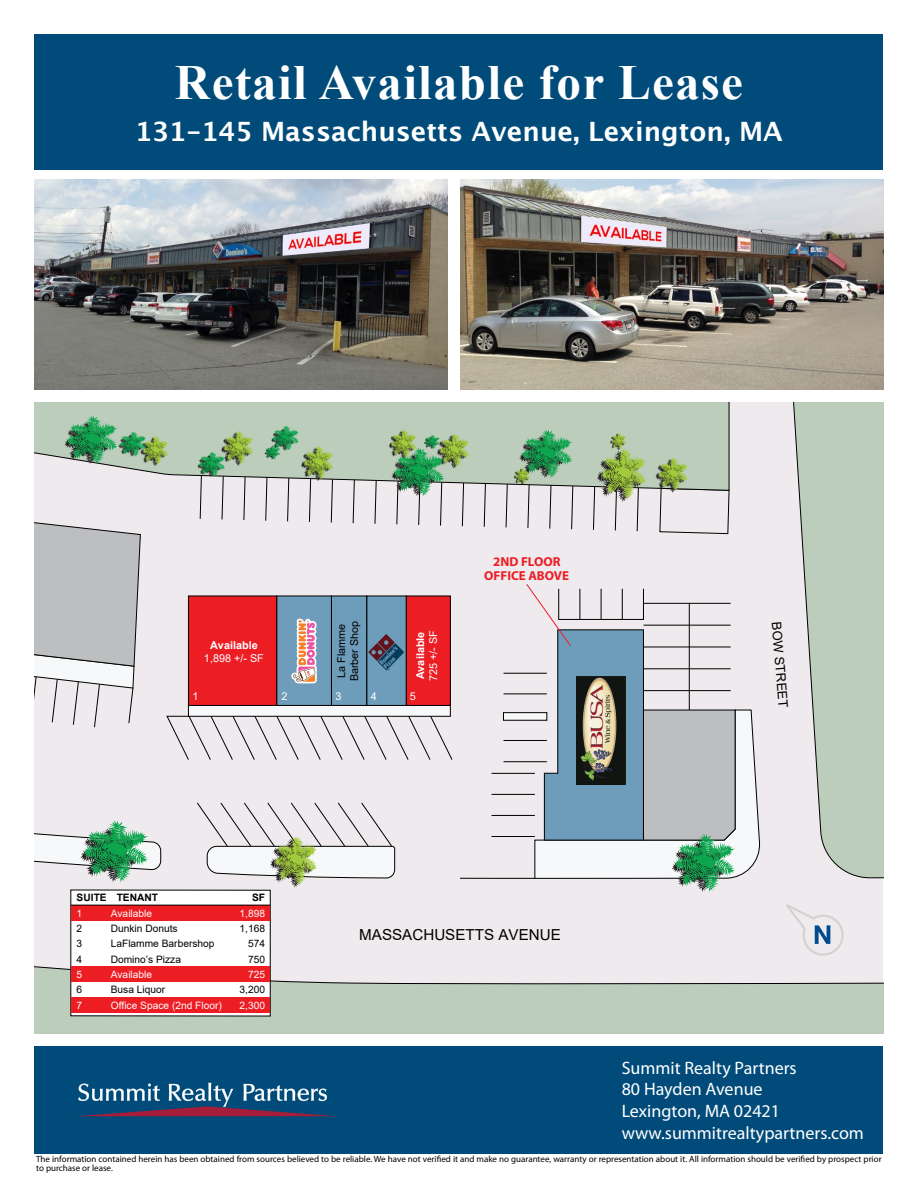
<style>
.page{position:relative;width:918px;height:1188px;background:#fff}
.page>*{position:absolute;margin:0;border:0;box-sizing:border-box;transform-origin:0 0}
.t1{font:700 49.2px "Times New Roman";letter-spacing:.025em;color:#fff}
.t2{font:700 26.55px "Lucida Grande";color:#fff}
.t3{font:18px/21.6px "Myriad Pro";color:#fff}
.t4{font:15.15px "Arial";color:#000}
.t5{font:700 13.05px/13.5px "Myriad Pro";color:#ed1d24;text-align:center}
.t6{font:13.05px "Arial";color:#000}
.t7{font:10.8px "Arial";color:#fff}
.t8{font:10.8px/13px "Arial";color:#000;text-align:center}
.t9{font:700 10.8px "Arial";color:#fff}
.t10{font:10.2px "Arial";color:#000}
.t11{font:10.2px "Arial";color:#fff}
.t12{font:700 10.2px "Arial";color:#000}
.t13{font:9px/9px "Myriad Pro";color:#000}
</style>
<div class="page">
<div style="left:35px;top:35px;width:848px;height:135px;background:#004b7a"></div>
<div style="left:35px;top:1046px;width:848px;height:107px;background:#004b7a"></div>
<svg style="left:78px;top:1083px;width:255px;height:33px"></svg>
<img style="left:35px;top:180px;width:413px;height:209px">
<div style="left:35px;top:402px;width:848px;height:632px;background:#eeeaed"></div>
<svg style="left:166px;top:716px;width:287px;height:44px"></svg>
<svg style="left:506px;top:491px;width:2px;height:37px"></svg>
<svg style="left:484px;top:491px;width:2px;height:36px"></svg>
<svg style="left:374px;top:491px;width:3px;height:33px"></svg>
<svg style="left:353px;top:491px;width:2px;height:33px"></svg>
<svg style="left:35px;top:966px;width:848px;height:68px"></svg>
<svg style="left:793px;top:402px;width:90px;height:476px"></svg>
<svg style="left:35px;top:402px;width:695px;height:89px;background:#c1cfc1"></svg>
<div style="left:188px;top:705px;width:262px;height:11px;background:#f7f8f9"></div>
<div style="left:188px;top:705px;width:263px;height:12px;border:1px solid #000"></div>
<div style="left:277px;top:596px;width:54px;height:109px;background:#6e9dbb"></div>
<div style="left:331px;top:596px;width:36px;height:109px;background:#6e9dbb"></div>
<div style="left:331px;top:596px;width:36px;height:110px;border:1px solid #000"></div>
<div style="left:188px;top:596px;width:89px;height:109px;background:#ed1d24"></div>
<div style="left:188px;top:596px;width:89px;height:110px;border:1px solid #000"></div>
<div style="left:367px;top:596px;width:39px;height:109px;background:#6e9dbb"></div>
<div style="left:406px;top:596px;width:44px;height:109px;background:#ed1d24"></div>
<div style="left:406px;top:596px;width:45px;height:110px;border:1px solid #000"></div>
<svg style="left:35px;top:522px;width:106px;height:206px"></svg>
<svg style="left:786px;top:904px;width:58px;height:52px"></svg>
<svg style="left:197px;top:802px;width:198px;height:86px"></svg>
<svg style="left:655px;top:457px;width:75px;height:77px"></svg>
<svg style="left:593px;top:433px;width:53px;height:99px"></svg>
<svg style="left:197px;top:431px;width:56px;height:90px"></svg>
<svg style="left:264px;top:425px;width:69px;height:98px"></svg>
<img style="left:389px;top:429px;width:80px;height:98px">
<svg style="left:64px;top:416px;width:104px;height:50px;background:#80b08a"></svg>
<svg style="left:35px;top:820px;width:126px;height:62px"></svg>
<svg style="left:460px;top:584px;width:301px;height:308px"></svg>
<svg style="left:514px;top:430px;width:59px;height:100px"></svg>
<div style="left:71px;top:890px;width:199px;height:126px;background:#fff"></div>
<div style="left:71px;top:905px;width:199px;height:16px;background:#ed1d24"></div>
<div style="left:71px;top:966px;width:199px;height:16px;background:#ed1d24"></div>
<div style="left:71px;top:997px;width:199px;height:16px;background:#ed1d24"></div>
<hr style="left:71px;top:905px;width:199px;height:1px;background:#000">
<svg style="left:291px;top:619px;width:26px;height:65px"></svg>
<img style="left:368px;top:634px;width:38px;height:38px">
<img style="left:460px;top:180px;width:423px;height:209px">
<h1 class="t1" style="left:175px;top:47px;width:570px">Retail Available for Lease</h1>
<h2 class="t2" style="left:135px;top:114px;width:649px">131-145 Massachusetts Avenue, Lexington, MA</h2>
<p class="t9" style="left:210px;top:637px;width:49px">Available</p>
<p class="t7" style="left:204px;top:650px;width:61px">1,898 +/- SF</p>
<p class="t8" style="left:335px;top:681px;width:62px;rotate:-90deg">La Flamme<br>Barber Shop</p>
<p class="t9" style="left:413px;top:679px;width:49px;rotate:-90deg">Available</p>
<p class="t7" style="left:426px;top:681px;width:52px;rotate:-90deg">725 +/- SF</p>
<p class="t7" style="left:192px;top:689px;width:8px">1</p>
<p class="t7" style="left:281px;top:689px;width:8px">2</p>
<p class="t7" style="left:335px;top:689px;width:8px">3</p>
<p class="t7" style="left:371px;top:689px;width:8px">4</p>
<p class="t7" style="left:410px;top:689px;width:8px">5</p>
<h3 class="t5" style="left:484px;top:555px;width:86px">2ND FLOOR<br>OFFICE ABOVE</h3>
<h3 class="t6" style="left:785px;top:621px;width:87px;rotate:85deg">BOW STREET</h3>
<p class="t12" style="left:77px;top:891px;width:83px">SUITE TENANT</p>
<p class="t12" style="left:252px;top:891px;width:15px">SF</p>
<p class="t11" style="left:77px;top:906px;width:7px">1</p>
<p class="t11" style="left:111px;top:906px;width:43px">Available</p>
<p class="t11" style="left:240px;top:906px;width:27px">1,898</p>
<p class="t10" style="left:77px;top:921px;width:7px">2</p>
<p class="t10" style="left:111px;top:921px;width:68px">Dunkin Donuts</p>
<p class="t10" style="left:240px;top:921px;width:27px">1,168</p>
<p class="t10" style="left:77px;top:937px;width:7px">3</p>
<p class="t10" style="left:111px;top:937px;width:105px">LaFlamme Barbershop</p>
<p class="t10" style="left:248px;top:937px;width:19px">574</p>
<p class="t10" style="left:77px;top:952px;width:7px">4</p>
<p class="t10" style="left:111px;top:952px;width:72px">Domino’s Pizza</p>
<p class="t10" style="left:248px;top:952px;width:19px">750</p>
<p class="t11" style="left:77px;top:967px;width:7px">5</p>
<p class="t11" style="left:111px;top:967px;width:43px">Available</p>
<p class="t11" style="left:248px;top:967px;width:19px">725</p>
<p class="t10" style="left:77px;top:983px;width:7px">6</p>
<p class="t10" style="left:111px;top:983px;width:56px">Busa Liquor</p>
<p class="t10" style="left:240px;top:983px;width:27px">3,200</p>
<p class="t11" style="left:77px;top:998px;width:7px">7</p>
<p class="t11" style="left:111px;top:998px;width:113px">Office Space (2nd Floor)</p>
<p class="t11" style="left:240px;top:998px;width:27px">2,300</p>
<h3 class="t4" style="left:359px;top:924px;width:203px">MASSACHUSETTS AVENUE</h3>
<h3 class="t3" style="left:622px;top:1057px;width:244px">Summit Realty Partners<br>80 Hayden Avenue<br>Lexington, MA 02421 www.summitrealtypartners.com</h3>
<p class="t13" style="left:36px;top:1155px;width:847px">The information contained herein has been obtained from sources believed to be reliable. We have not verified it and make no guarantee, warranty or representation about it. All information should be verified by prospect prior to purchase or lease.</p>
</div>
